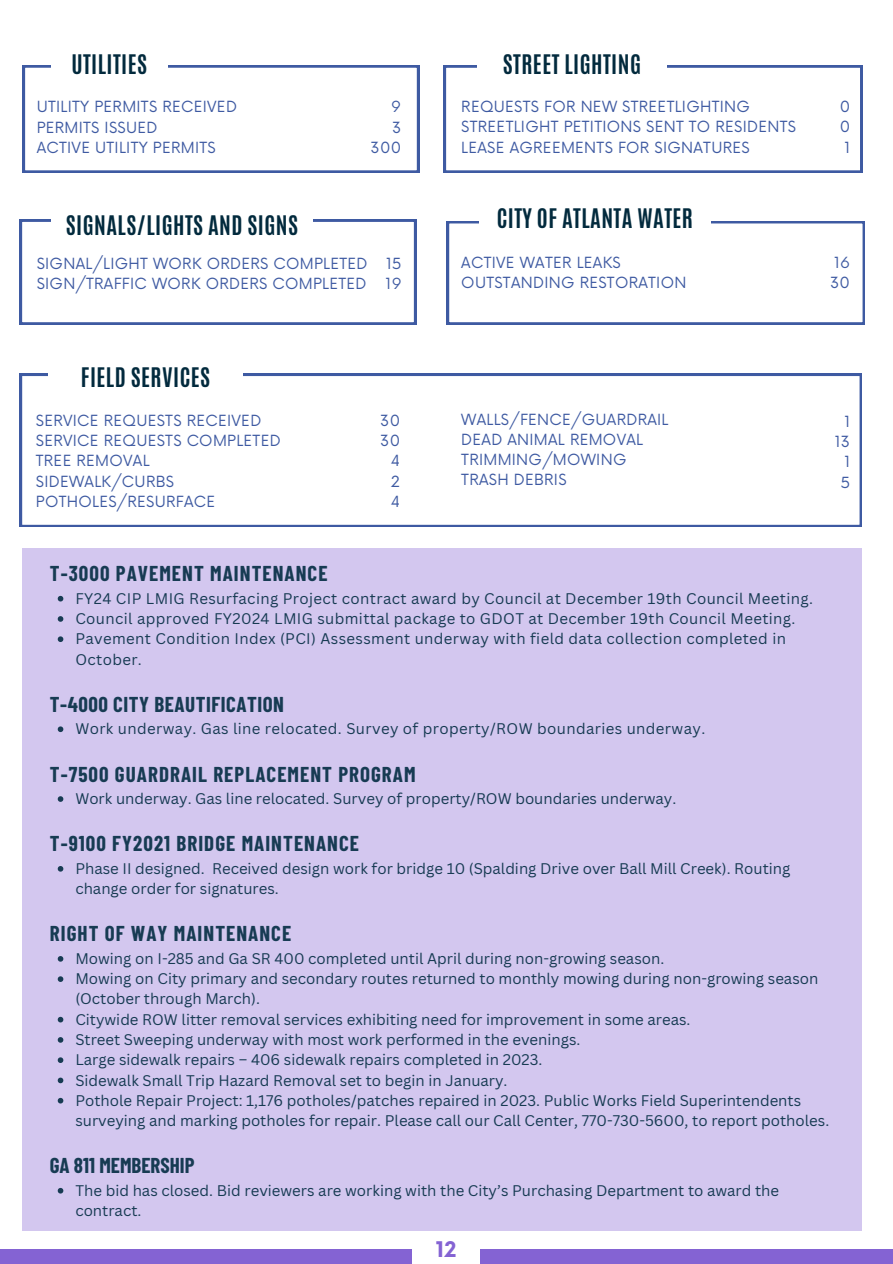
<style>
.page{position:relative;width:893px;height:1264px;background:#fff}
.page>*{position:absolute;margin:0;border:0;box-sizing:border-box;transform-origin:0 0}
.t1{font:700 22.5px "Antonio";letter-spacing:.02em;color:#022a3d}
.t2{font:700 21px "Barlow Condensed";letter-spacing:.05em;color:#173b53}
.t3{font:700 21px "Barlow Condensed";letter-spacing:.025em;color:#173b53}
.t4{font:700 21px "Barlow Condensed";color:#173b53}
.t5{font:700 21px "Now";color:#8463d3}
.t6{font:15px/20.2px "Canva Sans";color:#173b53}
.t7{font:15px "Now";letter-spacing:.02em;color:#3e5aa2}
.t8{font:15px/20.2px "Canva Sans";letter-spacing:.025em;color:#173b53}
</style>
<div class="page">
<div style="left:0;top:1249px;width:892px;height:14px;background:#8463d3"></div>
<div style="left:412px;top:1230px;width:68px;height:33px;background:#fff"></div>
<svg style="left:23px;top:65px;width:396px;height:107px"></svg>
<svg style="left:447px;top:221px;width:417px;height:103px"></svg>
<svg style="left:20px;top:219px;width:396px;height:105px"></svg>
<svg style="left:20px;top:374px;width:841px;height:153px"></svg>
<svg style="left:48px;top:374px;width:194px;height:33px"></svg>
<div style="left:23px;top:548px;width:838px;height:682px;background:#d3c7ef"></div>
<svg style="left:58px;top:596px;width:5px;height:5px"></svg>
<svg style="left:58px;top:616px;width:5px;height:5px"></svg>
<svg style="left:58px;top:636px;width:5px;height:6px"></svg>
<svg style="left:58px;top:726px;width:5px;height:6px"></svg>
<svg style="left:58px;top:796px;width:5px;height:5px"></svg>
<svg style="left:58px;top:866px;width:5px;height:5px"></svg>
<svg style="left:58px;top:956px;width:5px;height:5px"></svg>
<svg style="left:58px;top:976px;width:5px;height:5px"></svg>
<svg style="left:58px;top:1016px;width:5px;height:6px"></svg>
<svg style="left:58px;top:1037px;width:5px;height:5px"></svg>
<svg style="left:58px;top:1057px;width:5px;height:5px"></svg>
<svg style="left:58px;top:1077px;width:5px;height:6px"></svg>
<svg style="left:58px;top:1097px;width:5px;height:6px"></svg>
<svg style="left:58px;top:1187px;width:5px;height:6px"></svg>
<svg style="left:444px;top:65px;width:418px;height:107px"></svg>
<p class="t1" style="left:71px;top:48px;width:77px">UTILITIES</p>
<p class="t7" style="left:37px;top:98px;width:202px">UTILITY PERMITS RECEIVED</p>
<p class="t7" style="left:37px;top:119px;width:122px">PERMITS ISSUED</p>
<p class="t7" style="left:37px;top:139px;width:180px">ACTIVE UTILITY PERMITS</p>
<p class="t1" style="left:66px;top:209px;width:233px">SIGNALS/LIGHTS AND SIGNS</p>
<p class="t7" style="left:391px;top:98px;width:11px">9</p>
<p class="t7" style="left:392px;top:119px;width:11px">3</p>
<p class="t7" style="left:370px;top:139px;width:32px">300</p>
<p class="t7" style="left:37px;top:255px;width:332px">SIGNAL/LIGHT WORK ORDERS COMPLETED</p>
<p class="t7" style="left:37px;top:275px;width:331px">SIGN/TRAFFIC WORK ORDERS COMPLETED</p>
<p class="t7" style="left:386px;top:255px;width:17px">15</p>
<p class="t7" style="left:385px;top:275px;width:17px">19</p>
<p class="t1" style="left:81px;top:361px;width:131px">FIELD SERVICES</p>
<p class="t7" style="left:36px;top:412px;width:227px">SERVICE REQUESTS RECEIVED</p>
<p class="t7" style="left:36px;top:432px;width:246px">SERVICE REQUESTS COMPLETED</p>
<p class="t7" style="left:36px;top:452px;width:115px">TREE REMOVAL</p>
<p class="t7" style="left:36px;top:473px;width:140px">SIDEWALK/CURBS</p>
<p class="t7" style="left:36px;top:493px;width:181px">POTHOLES/RESURFACE</p>
<p class="t7" style="left:380px;top:412px;width:21px">30</p>
<p class="t7" style="left:380px;top:432px;width:21px">30</p>
<p class="t7" style="left:391px;top:452px;width:11px">4</p>
<p class="t7" style="left:391px;top:473px;width:11px">2</p>
<p class="t7" style="left:391px;top:493px;width:11px">4</p>
<p class="t1" style="left:503px;top:48px;width:140px">STREET LIGHTING</p>
<p class="t7" style="left:461px;top:98px;width:290px">REQUESTS FOR NEW STREETLIGHTING</p>
<p class="t7" style="left:461px;top:119px;width:336px">STREETLIGHT PETITIONS SENT TO RESIDENTS</p>
<p class="t7" style="left:461px;top:139px;width:290px">LEASE AGREEMENTS FOR SIGNATURES</p>
<p class="t1" style="left:497px;top:202px;width:198px">CITY OF ATLANTA WATER</p>
<p class="t7" style="left:461px;top:254px;width:161px">ACTIVE WATER LEAKS</p>
<p class="t7" style="left:461px;top:274px;width:226px">OUTSTANDING RESTORATION</p>
<p class="t7" style="left:839px;top:98px;width:12px">0</p>
<p class="t7" style="left:839px;top:119px;width:12px">0</p>
<p class="t7" style="left:844px;top:139px;width:7px">1</p>
<p class="t7" style="left:834px;top:254px;width:17px">16</p>
<p class="t7" style="left:830px;top:274px;width:21px">30</p>
<p class="t7" style="left:461px;top:411px;width:209px">WALLS/FENCE/GUARDRAIL</p>
<p class="t7" style="left:461px;top:431px;width:183px">DEAD ANIMAL REMOVAL</p>
<p class="t7" style="left:461px;top:451px;width:167px">TRIMMING/MOWING</p>
<p class="t7" style="left:461px;top:471px;width:107px">TRASH DEBRIS</p>
<p class="t7" style="left:844px;top:413px;width:7px">1</p>
<p class="t7" style="left:834px;top:433px;width:17px">13</p>
<p class="t7" style="left:844px;top:453px;width:7px">1</p>
<p class="t7" style="left:840px;top:473px;width:11px">5</p>
<p class="t2" style="left:50px;top:560px;width:279px">T-3000 PAVEMENT MAINTENANCE</p>
<p class="t8" style="left:75px;top:588px;width:739px">FY24 CIP LMIG Resurfacing Project contract award by Council at December 19th Council Meeting.</p>
<p class="t8" style="left:75px;top:608px;width:721px">Council approved FY2024 LMIG submittal package to GDOT at December 19th Council Meeting.</p>
<p class="t8" style="left:75px;top:628px;width:712px">Pavement Condition Index (PCI) Assessment underway with field data collection completed in<br>October.</p>
<p class="t3" style="left:50px;top:690px;width:236px">T-4000 CITY BEAUTIFICATION</p>
<p class="t8" style="left:75px;top:718px;width:631px">Work underway. Gas line relocated. Survey of property/ROW boundaries underway.</p>
<p class="t2" style="left:50px;top:760px;width:367px">T-7500 GUARDRAIL REPLACEMENT PROGRAM</p>
<p class="t6" style="left:75px;top:788px;width:602px">Work underway. Gas line relocated. Survey of property/ROW boundaries underway.</p>
<p class="t2" style="left:50px;top:830px;width:311px">T-9100 FY2021 BRIDGE MAINTENANCE</p>
<p class="t6" style="left:75px;top:858px;width:716px">Phase II designed. Received design work for bridge 10 (Spalding Drive over Ball Mill Creek). Routing change order for signatures.</p>
<p class="t2" style="left:50px;top:920px;width:243px">RIGHT OF WAY MAINTENANCE</p>
<p class="t6" style="left:75px;top:948px;width:590px">Mowing on I-285 and Ga SR 400 completed until April during non-growing season.</p>
<p class="t6" style="left:75px;top:968px;width:744px">Mowing on City primary and secondary routes returned to monthly mowing during non-growing season (October through March).</p>
<p class="t6" style="left:75px;top:1008px;width:616px">Citywide ROW litter removal services exhibiting need for improvement in some areas.</p>
<p class="t6" style="left:75px;top:1029px;width:506px">Street Sweeping underway with most work performed in the evenings.</p>
<p class="t6" style="left:75px;top:1049px;width:468px">Large sidewalk repairs – 406 sidewalk repairs completed in 2023.</p>
<p class="t6" style="left:75px;top:1069px;width:433px">Sidewalk Small Trip Hazard Removal set to begin in January.</p>
<p class="t6" style="left:75px;top:1089px;width:755px">Pothole Repair Project: 1,176 potholes/patches repaired in 2023. Public Works Field Superintendents surveying and marking potholes for repair. Please call our Call Center, 770-730-5600, to report potholes.</p>
<p class="t4" style="left:50px;top:1152px;width:146px">GA 811 MEMBERSHIP</p>
<p class="t6" style="left:75px;top:1179px;width:705px">The bid has closed. Bid reviewers are working with the City’s Purchasing Department to award the contract.</p>
<p class="t5" style="left:435px;top:1237px;width:22px">12</p>
</div>
